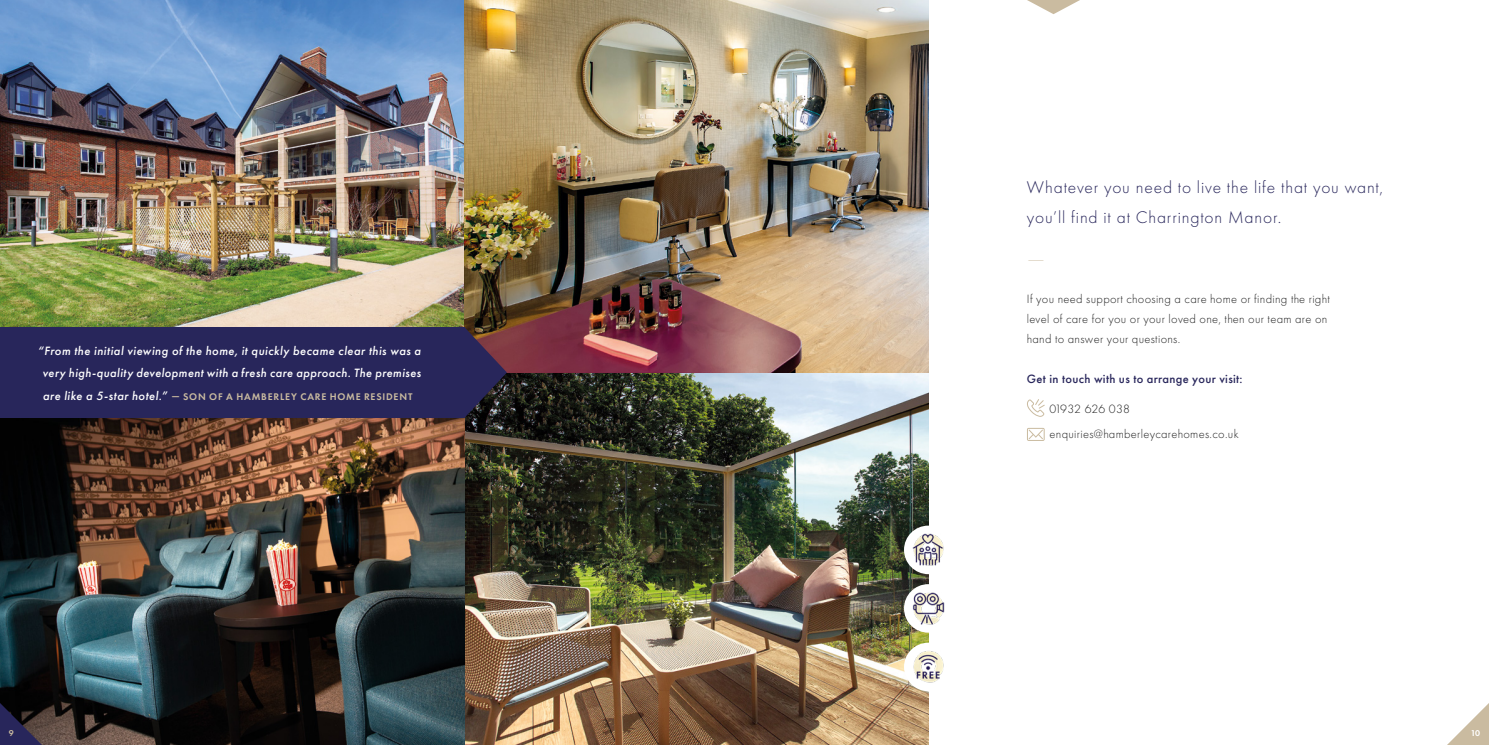
<style>
.page{position:relative;width:1489px;height:745px;background:#fff}
.page>*{position:absolute;margin:0;border:0;box-sizing:border-box;transform-origin:0 0}
.t1{font:300 17.5px/30px "Futura PT";letter-spacing:.045em;color:#28265b}
.t2{font:300 12.5px/20px "Futura PT";letter-spacing:.025em;color:#212121}
.t3{font:italic 500 12.5px/22.5px "Futura PT";letter-spacing:.035em;color:#fff;text-align:center}
.t4{font:500 12.5px "Futura PT";letter-spacing:.025em;color:#28265b}
.t5{font:300 12.5px "Futura PT";color:#cabba0;scale:2 1}
.t6{font:600 10px "Futura PT";letter-spacing:.08em;color:#cabba0}
.t7{font:600 8.75px "Futura PT";color:#fff}
.t8{font:600 8.75px "Futura PT";color:#cabba0}
.s1{font-weight:500;font-style:italic;font-size:12.5px;color:#fff}
</style>
<div class="page">
<img style="left:0;top:0;width:464px;height:327px">
<img style="left:464px;top:0;width:464px;height:744px">
<img style="left:0;top:417px;width:464px;height:327px">
<div style="left:904px;top:642px;width:48px;height:48px;background:#fff;border-radius:50%"></div>
<div style="left:904px;top:583px;width:48px;height:49px;background:#fff;border-radius:50%"></div>
<div style="left:904px;top:525px;width:48px;height:48px;background:#fff;border-radius:50%"></div>
<img style="left:907px;top:645px;width:37px;height:42px">
<svg style="left:1027px;top:0;width:53px;height:14px"></svg>
<svg style="left:0;top:702px;width:42px;height:42px;background:#272239"></svg>
<svg style="left:1448px;top:704px;width:40px;height:40px"></svg>
<svg style="left:1027px;top:427px;width:17px;height:13px"></svg>
<svg style="left:1027px;top:399px;width:17px;height:17px"></svg>
<img style="left:907px;top:528px;width:37px;height:42px">
<img style="left:907px;top:587px;width:38px;height:42px">
<svg style="left:464px;top:327px;width:43px;height:90px;background:#3b2c44"></svg>
<div style="left:0;top:327px;width:464px;height:90px;background:#28265b"></div>
<p class="t3" style="left:38px;top:339px;width:384px">“From the initial viewing of the home, it quickly became clear this was a very high-quality development with a fresh care approach. The premises</p>
<p class="t6" style="left:43px;top:390px;width:371px"><span class="s1">are like a 5-star hotel.”</span> — SON OF A HAMBERLEY CARE HOME RESIDENT</p>
<h1 class="t1" style="left:1026px;top:172px;width:358px">Whatever you need to live the life that you want, you’ll find it at Charrington Manor.</h1>
<p class="t5" style="left:1026px;top:251px;width:11px">—</p>
<p class="t2" style="left:1026px;top:288px;width:304px">If you need support choosing a care home or finding the right level of care for you or your loved one, then our team are on hand to answer your questions.</p>
<p class="t4" style="left:1026px;top:371px;width:217px">Get in touch with us to arrange your visit:</p>
<p class="t2" style="left:1049px;top:396px;width:191px;line-height:25px">01932 626 038 enquiries@hamberleycarehomes.co.uk</p>
<p class="t8" style="left:9px;top:727px;width:6px">9</p>
<p class="t7" style="left:1470px;top:727px;width:11px">10</p>
</div>
